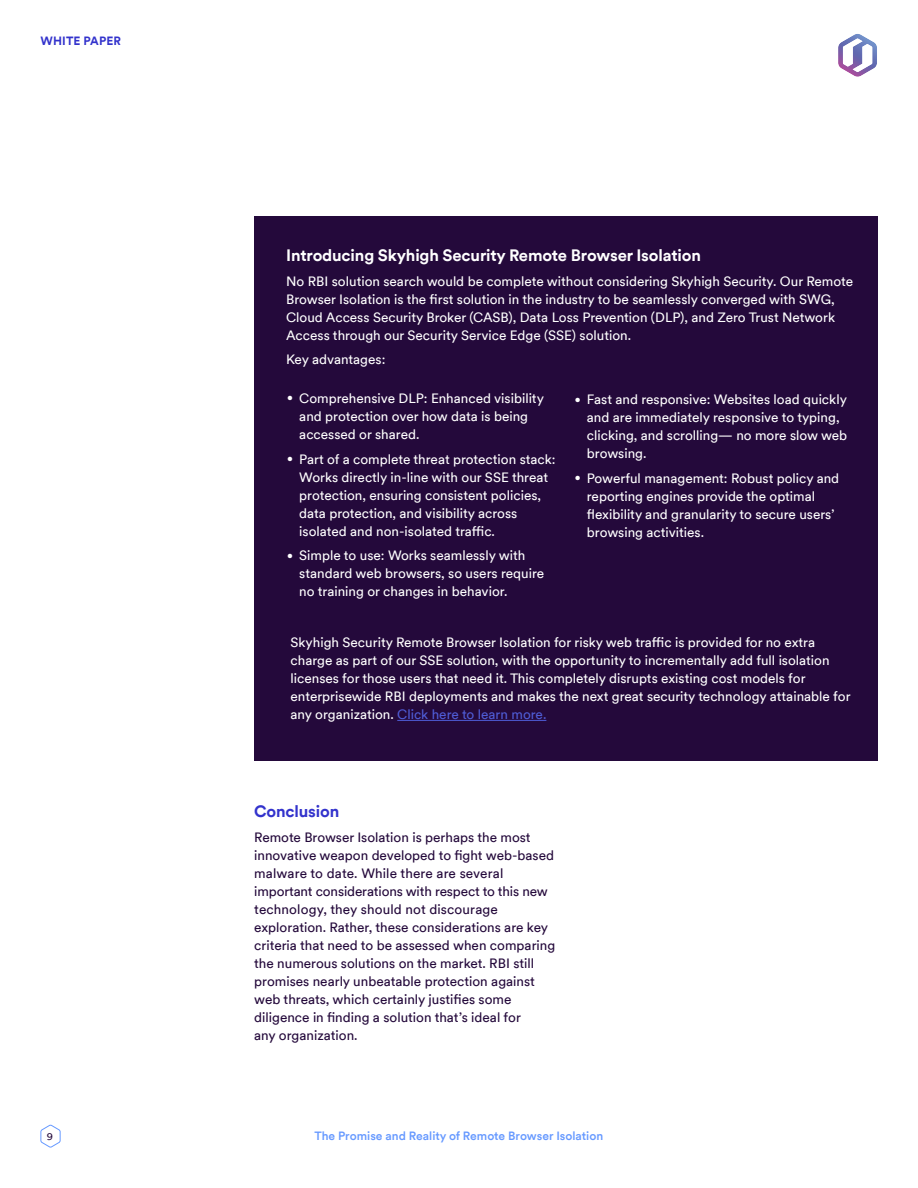
<style>
.page{position:relative;width:918px;height:1188px;background:#fff}
.page>*{position:absolute;margin:0;border:0;box-sizing:border-box;transform-origin:0 0}
.t1{font:700 16.5px "Circular XXTT";letter-spacing:-.01em;color:#fff}
.t2{font:700 16.5px "Circular XXTT";letter-spacing:-.01em;color:#33c}
.t3{font:13.5px/18px "Circular XXTT";color:#fff}
.t4{font:13.5px/18px "Circular XXTT";color:#24093b}
.t5{font:500 12px "Circular XXTT";color:#69f}
.t6{font:700 12px "Circular XXTT";letter-spacing:.01em;color:#33c}
.t7{font:10.5px "Circular XXTT";color:#24093b}
.s1{font-size:10.5px}
.s2{color:#4f5cd6}
</style>
<div class="page">
<svg style="left:838px;top:34px;width:39px;height:43px"></svg>
<svg style="left:40px;top:1124px;width:21px;height:24px"></svg>
<div style="left:254px;top:216px;width:624px;height:544px;background:#24093b"></div>
<hr style="left:397px;top:720px;width:149px;height:1px;background:#4f5cd6">
<p class="t6" style="left:41px;top:34px;width:82px">WHITE PAPER</p>
<p class="t1" style="left:286px;top:249px;width:416px">Introducing Skyhigh Security Remote Browser Isolation</p>
<p class="t3" style="left:286px;top:273px;width:569px">No RBI solution search would be complete without considering Skyhigh Security. Our Remote Browser Isolation is the first solution in the industry to be seamlessly converged with SWG, Cloud Access Security Broker (CASB), Data Loss Prevention (DLP), and Zero Trust Network Access through our Security Service Edge (SSE) solution.</p>
<p class="t3" style="left:286px;top:351px;width:101px">Key advantages:</p>
<p class="t3" style="left:299px;top:388px;width:246px;text-indent:-12px"><span class="s1">•</span> Comprehensive DLP: Enhanced visibility and protection over how data is being accessed or shared.</p>
<p class="t3" style="left:299px;top:451px;width:258px;text-indent:-12px"><span class="s1">•</span> Part of a complete threat protection stack:<br>Works directly in-line with our SSE threat protection, ensuring consistent policies, data protection, and visibility across isolated and non-isolated traffic.</p>
<p class="t3" style="left:299px;top:547px;width:247px;text-indent:-12px"><span class="s1">•</span> Simple to use: Works seamlessly with standard web browsers, so users require no training or changes in behavior.</p>
<p class="t3" style="left:587px;top:391px;width:262px;text-indent:-12px"><span class="s1">•</span> Fast and responsive: Websites load quickly and are immediately responsive to typing, clicking, and scrolling— no more slow web browsing.</p>
<p class="t3" style="left:587px;top:470px;width:254px;text-indent:-12px"><span class="s1">•</span> Powerful management: Robust policy and reporting engines provide the optimal flexibility and granularity to secure users’ browsing activities.</p>
<p class="t3" style="left:291px;top:633px;width:562px">Skyhigh Security Remote Browser Isolation for risky web traffic is provided for no extra charge as part of our SSE solution, with the opportunity to incrementally add full isolation licenses for those users that need it. This completely disrupts existing cost models for enterprisewide RBI deployments and makes the next great security technology attainable for any organization. <span class="s2">Click here to learn more.</span></p>
<p class="t2" style="left:254px;top:805px;width:87px">Conclusion</p>
<p class="t4" style="left:254px;top:829px;width:303px">Remote Browser Isolation is perhaps the most innovative weapon developed to fight web-based malware to date. While there are several important considerations with respect to this new technology, they should not discourage exploration. Rather, these considerations are key criteria that need to be assessed when comparing the numerous solutions on the market. RBI still promises nearly unbeatable protection against web threats, which certainly justifies some diligence in finding a solution that’s ideal for<br>any organization.</p>
<p class="t7" style="left:47px;top:1132px;width:8px">9</p>
<p class="t5" style="left:315px;top:1131px;width:290px">The Promise and Reality of Remote Browser Isolation</p>
</div>
